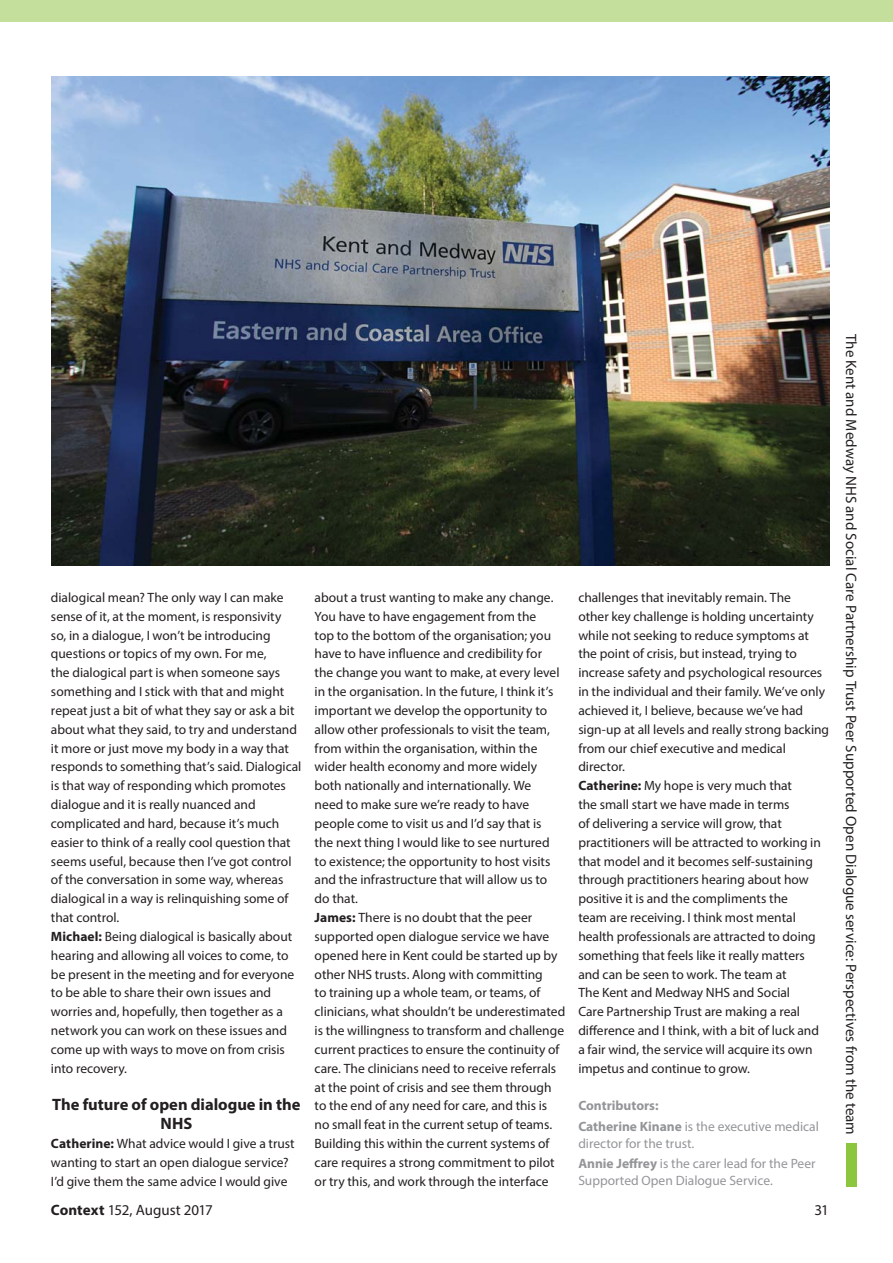
<style>
.page{position:relative;width:893px;height:1263px;background:#fff}
.page>*{position:absolute;margin:0;border:0;box-sizing:border-box;transform-origin:0 0}
.t1{font:700 16.5px/18.9px "Myriad Pro";letter-spacing:-.005em;color:#231f20;text-align:center}
.t2{font:15px "Myriad Pro";color:#231f20}
.t3{font:13.5px/18.9px "Myriad Pro";letter-spacing:-.005em;color:#231f20}
.t4{font:13.5px/20.7px "Myriad Pro";color:#939598}
.t5{font:700 13.5px/20.7px "Myriad Pro";color:#939598}
.s1{font-weight:700}
.s2{font-weight:400}
</style>
<div class="page">
<div style="left:0;top:0;width:893px;height:21px;background:#c4df9b"></div>
<div style="left:846px;top:1143px;width:10px;height:43px;background:#8cc63f"></div>
<img style="left:51px;top:77px;width:778px;height:489px">
<p class="t3" style="left:51px;top:589px;width:252px">dialogical mean? The only way I can make sense of it, at the moment, is responsivity<br>so, in a dialogue, I won’t be introducing questions or topics of my own. For me,<br>the dialogical part is when someone says something and I stick with that and might repeat just a bit of what they say or ask a bit about what they said, to try and understand it more or just move my body in a way that responds to something that’s said. Dialogical is that way of responding which promotes dialogue and it is really nuanced and complicated and hard, because it’s much easier to think of a really cool question that seems useful, because then I’ve got control of the conversation in some way, whereas dialogical in a way is relinquishing some of that control.<br><span class="s1">Michael:</span> Being dialogical is basically about hearing and allowing all voices to come, to be present in the meeting and for everyone to be able to share their own issues and worries and, hopefully, then together as a network you can work on these issues and come up with ways to move on from crisis into recovery.</p>
<p class="t1" style="left:52px;top:1097px;width:250px">The future of open dialogue in the<br>NHS</p>
<p class="t3" style="left:51px;top:1136px;width:245px"><span class="s1">Catherine:</span> What advice would I give a trust wanting to start an open dialogue service?<br>I’d give them the same advice I would give</p>
<p class="t3" style="left:315px;top:589px;width:252px">about a trust wanting to make any change.<br>You have to have engagement from the<br>top to the bottom of the organisation; you have to have influence and credibility for<br>the change you want to make, at every level in the organisation. In the future, I think it’s important we develop the opportunity to allow other professionals to visit the team, from within the organisation, within the wider health economy and more widely both nationally and internationally. We<br>need to make sure we’re ready to have people come to visit us and I’d say that is<br>the next thing I would like to see nurtured<br>to existence; the opportunity to host visits and the infrastructure that will allow us to do that.<br><span class="s1">James:</span> There is no doubt that the peer supported open dialogue service we have opened here in Kent could be started up by other NHS trusts. Along with committing<br>to training up a whole team, or teams, of clinicians, what shouldn’t be underestimated is the willingness to transform and challenge current practices to ensure the continuity of care. The clinicians need to receive referrals at the point of crisis and see them through to the end of any need for care, and this is no small feat in the current setup of teams.<br>Building this within the current systems of care requires a strong commitment to pilot or try this, and work through the interface</p>
<p class="t3" style="left:578px;top:589px;width:252px">challenges that inevitably remain. The<br>other key challenge is holding uncertainty while not seeking to reduce symptoms at the point of crisis, but instead, trying to increase safety and psychological resources in the individual and their family. We’ve only achieved it, I believe, because we’ve had sign-up at all levels and really strong backing from our chief executive and medical director.<br><span class="s1">Catherine:</span> My hope is very much that<br>the small start we have made in terms<br>of delivering a service will grow, that practitioners will be attracted to working in that model and it becomes self-sustaining through practitioners hearing about how positive it is and the compliments the<br>team are receiving. I think most mental health professionals are attracted to doing something that feels like it really matters and can be seen to work. The team at<br>The Kent and Medway NHS and Social<br>Care Partnership Trust are making a real difference and I think, with a bit of luck and<br>a fair wind, the service will acquire its own impetus and continue to grow.</p>
<p class="t5" style="left:578px;top:1097px;width:242px">Contributors:<br>Catherine Kinane <span class="s2">is the executive medical</span></p>
<p class="t4" style="left:578px;top:1134px;width:239px">director for the trust.<br><span class="s1">Annie Jeffrey</span> is the carer lead for the Peer</p>
<p class="t4" style="left:578px;top:1171px;width:196px">Supported Open Dialogue Service.</p>
<p class="t2" style="left:51px;top:1204px;width:163px"><span class="s1">Context</span> 152, August 2017</p>
<p class="t2" style="left:814px;top:1204px;width:16px">31</p>
<p class="t2" style="left:857px;top:334px;width:803px;rotate:90deg">The Kent and Medway NHS and Social Care Partnership Trust Peer Supported Open Dialogue service: Perspectives from the team</p>
</div>
